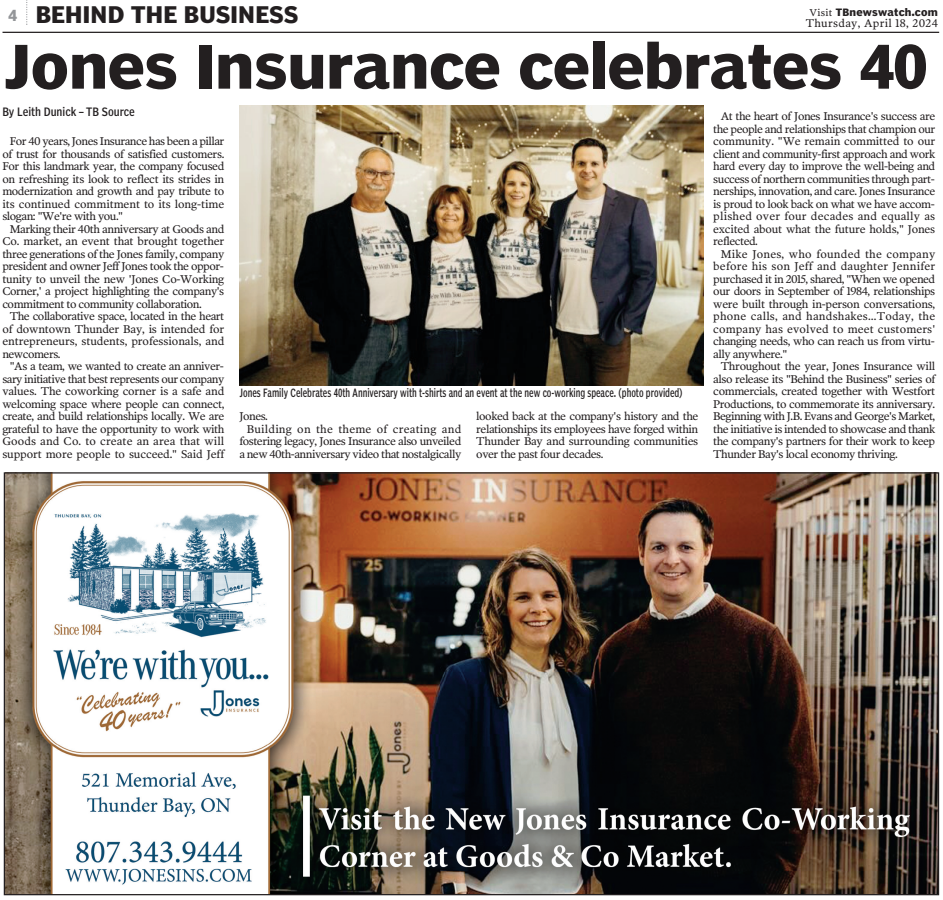
<style>
.page{position:relative;width:943px;height:900px;background:#fff}
.page>*{position:absolute;margin:0;border:0;box-sizing:border-box;transform-origin:0 0}
.t1{font:700 58.75px "Poynter Agate";color:#231f20}
.t2{font:700 22.5px "Poynter Agate";letter-spacing:.01em;color:#231f20}
.t3{font:700 15px "Poynter Agate";color:#939598}
.t4{font:11.38px/12.5px "Poynter Oldstyle Text";letter-spacing:-.04em;color:#231f20;text-align:justify}
.t5{font:11.38px "Poynter Agate Comp One";color:#231f20}
.t6{font:11.25px "Poynter Agate Comp One";color:#231f20;scale:.8 1}
.t7{font:11.25px "Poynter Oldstyle Text";letter-spacing:.03em;color:#231f20}
.t8{font:700 10px "Poynter Agate";letter-spacing:.03em;color:#231f20}
.s1{font-family:"Poynter Oldstyle Text";font-weight:400}
</style>
<div class="page">
<hr style="left:3px;top:32px;width:936px;height:1px;background:#231f20">
<svg style="left:26px;top:0;width:1px;height:25px"></svg>
<img style="left:6px;top:474px;width:931px;height:419px">
<img style="left:239px;top:105px;width:464px;height:280px">
<p class="t3" style="left:9px;top:7px;width:10px">4</p>
<p class="t2" style="left:36px;top:1px;width:264px">BEHIND THE BUSINESS</p>
<p class="t8" style="left:810px;top:6px;width:130px"><span class="s1">Visit</span> TBnewswatch.com</p>
<p class="t7" style="left:806px;top:17px;width:134px">Thursday, April 18, 2024</p>
<p class="t1" style="left:5px;top:31px;width:924px">Jones Insurance celebrates 40</p>
<p class="t5" style="left:2px;top:107px;width:134px">By Leith Dunick – TB Source</p>
<p class="t4" style="left:2px;top:135px;width:223px;text-indent:7px">For 40 years, Jones Insurance has been a pillar of trust for thousands of satisfied customers.<br>For this landmark year, the company focused on refreshing its look to reflect its strides in modernization and growth and pay tribute to its continued commitment to its long-time slogan: "We're with you."</p>
<p class="t4" style="left:2px;top:222px;width:223px;text-indent:7px">Marking their 40th anniversary at Goods and Co. market, an event that brought together three generations of the Jones family, company president and owner Jeff Jones took the oppor&shy;tunity to unveil the new 'Jones Co-Working Corner,' a project highlighting the company's commitment to community collaboration.</p>
<p class="t4" style="left:2px;top:310px;width:223px;text-indent:7px">The collaborative space, located in the heart of downtown Thunder Bay, is intended for entrepreneurs, students, professionals, and newcomers.</p>
<p class="t4" style="left:2px;top:360px;width:223px;text-indent:7px">"As a team, we wanted to create an anniver&shy;sary initiative that best represents our company values. The coworking corner is a safe and welcoming space where people can connect, create, and build relationships locally. We are grateful to have the opportunity to work with Goods and Co. to create an area that will support more people to succeed." Said Jeff</p>
<p class="t6" style="left:240px;top:388px;width:555px">Jones Family Celebrates 40th Anniversary with t-shirts and an event at the new co-working speace. (photo provided)</p>
<p class="t4" style="left:239px;top:410px;width:30px">Jones.</p>
<p class="t4" style="left:239px;top:422px;width:223px;text-indent:7px">Building on the theme of creating and fostering legacy, Jones Insurance also unveiled a new 40th-anniversary video that nostalgically</p>
<p class="t4" style="left:476px;top:410px;width:223px">looked back at the company's history and the relationships its employees have forged within Thunder Bay and surrounding communities over the past four decades.</p>
<p class="t4" style="left:713px;top:110px;width:223px;text-indent:7px">At the heart of Jones Insurance's success are the people and relationships that champion our community. "We remain committed to our client and community-first approach and work hard every day to improve the well-being and success of northern communities through part&shy;nerships, innovation, and care. Jones Insurance is proud to look back on what we have accom&shy;plished over four decades and equally as excited about what the future holds," Jones reflected.</p>
<p class="t4" style="left:713px;top:247px;width:223px;text-indent:7px">Mike Jones, who founded the company before his son Jeff and daughter Jennifer purchased it in 2015, shared, "When we opened our doors in September of 1984, relationships were built through in-person conversations, phone calls, and handshakes…Today, the company has evolved to meet customers' changing needs, who can reach us from virtu&shy;ally anywhere."</p>
<p class="t4" style="left:713px;top:360px;width:223px;text-indent:7px">Throughout the year, Jones Insurance will also release its "Behind the Business" series of commercials, created together with Westfort Productions, to commemorate its anniversary.<br>Beginning with J.B. Evans and George's Market, the initiative is intended to showcase and thank the company's partners for their work to keep Thunder Bay's local economy thriving.</p>
</div>
